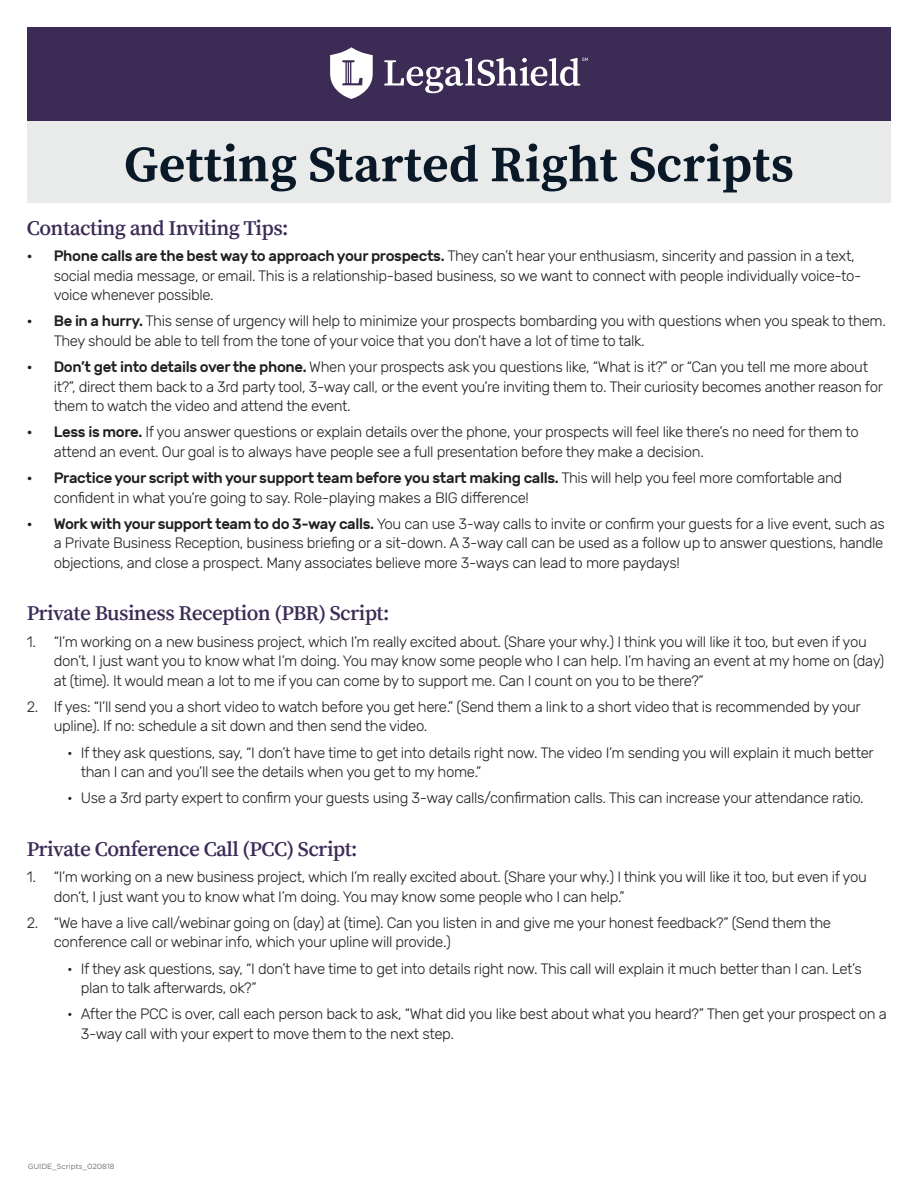
<style>
.page{position:relative;width:918px;height:1188px;background:#fff}
.page>*{position:absolute;margin:0;border:0;box-sizing:border-box;transform-origin:0 0}
.t1{font:700 51px "Source Serif Pro";color:#0a1928}
.t2{font:600 21px "Source Serif Pro";letter-spacing:-.025em;color:#3b2b55}
.t3{font:300 15px/19.5px "Rubik";letter-spacing:-.025em;color:#231f20}
.t4{font:7.5px "Gotham";color:#6c6d70}
.s1{font-weight:500}
</style>
<div class="page">
<div style="left:27px;top:27px;width:864px;height:95px;background:#3b2b55"></div>
<svg style="left:330px;top:47px;width:43px;height:52px"></svg>
<svg style="left:384px;top:58px;width:204px;height:35px"></svg>
<div style="left:27px;top:122px;width:864px;height:81px;background:#e9eaea"></div>
<p class="t1" style="left:124px;top:134px;width:671px">Getting Started Right Scripts</p>
<p class="t2" style="left:27px;top:216px;width:263px">Contacting and Inviting Tips:</p>
<p class="t3" style="left:54px;top:247px;width:809px;text-indent:-27px"><span class="s1">• Phone calls are the best way to approach your prospects.</span> They can’t hear your enthusiasm, sincerity and passion in a text, social media message, or email. This is a relationship-based business, so we want to connect with people individually voice-to&shy;voice whenever possible.</p>
<p class="t3" style="left:54px;top:312px;width:834px;text-indent:-27px"><span class="s1">• Be in a hurry.</span> This sense of urgency will help to minimize your prospects bombarding you with questions when you speak to them.<br>They should be able to tell from the tone of your voice that you don’t have a lot of time to talk.</p>
<p class="t3" style="left:54px;top:358px;width:831px;text-indent:-27px"><span class="s1">• Don’t get into details over the phone.</span> When your prospects ask you questions like, “What is it?” or “Can you tell me more about it?”, direct them back to a 3rd party tool, 3-way call, or the event you’re inviting them to. Their curiosity becomes another reason for them to watch the video and attend the event.</p>
<p class="t3" style="left:54px;top:423px;width:807px;text-indent:-27px"><span class="s1">• Less is more.</span> If you answer questions or explain details over the phone, your prospects will feel like there’s no need for them to attend an event. Our goal is to always have people see a full presentation before they make a decision.</p>
<p class="t3" style="left:54px;top:469px;width:790px;text-indent:-27px"><span class="s1">• Practice your script with your support team before you start making calls.</span> This will help you feel more comfortable and confident in what you’re going to say. Role-playing makes a BIG difference!</p>
<p class="t3" style="left:54px;top:514px;width:833px;text-align:justify;text-indent:-27px"><span class="s1">• Work with your support team to do 3-way calls.</span> You can use 3-way calls to invite or confirm your guests for a live event, such as a Private Business Reception, business briefing or a sit-down. A 3-way call can be used as a follow up to answer questions, handle objections, and close a prospect. Many associates believe more 3-ways can lead to more paydays!</p>
<p class="t2" style="left:27px;top:601px;width:364px">Private Business Reception (PBR) Script:</p>
<p class="t3" style="left:54px;top:632px;width:832px;text-indent:-27px">1. “I’m working on a new business project, which I’m really excited about. (Share your why.) I think you will like it too, but even if you don’t, I just want you to know what I’m doing. You may know some people who I can help. I’m having an event at my home on (day) at (time). It would mean a lot to me if you can come by to support me. Can I count on you to be there?”</p>
<p class="t3" style="left:54px;top:697px;width:808px;text-indent:-27px">2. If yes: “I’ll send you a short video to watch before you get here.” (Send them a link to a short video that is recommended by your upline). If no: schedule a sit down and then send the video.</p>
<p class="t3" style="left:81px;top:743px;width:794px;text-indent:-14px">• If they ask questions, say, “I don’t have time to get into details right now. The video I’m sending you will explain it much better than I can and you’ll see the details when you get to my home.”</p>
<p class="t3" style="left:67px;top:789px;width:798px">• Use a 3rd party expert to confirm your guests using 3-way calls/confirmation calls. This can increase your attendance ratio.</p>
<p class="t2" style="left:27px;top:837px;width:332px">Private Conference Call (PCC) Script:</p>
<p class="t3" style="left:54px;top:868px;width:814px;text-indent:-27px">1. “I’m working on a new business project, which I’m really excited about. (Share your why.) I think you will like it too, but even if you don’t, I just want you to know what I’m doing. You may know some people who I can help.”</p>
<p class="t3" style="left:54px;top:913px;width:779px;text-indent:-27px">2. “We have a live call/webinar going on (day) at (time). Can you listen in and give me your honest feedback?” (Send them the conference call or webinar info, which your upline will provide.)</p>
<p class="t3" style="left:81px;top:959px;width:783px;text-indent:-14px">• If they ask questions, say, “I don’t have time to get into details right now. This call will explain it much better than I can. Let’s plan to talk afterwards, ok?”</p>
<p class="t3" style="left:81px;top:1005px;width:808px;text-indent:-14px">• After the PCC is over, call each person back to ask, “What did you like best about what you heard?” Then get your prospect on a<br>3-way call with your expert to move them to the next step.</p>
<p class="t4" style="left:28px;top:1161px;width:88px">GUIDE_Scripts_020818</p>
</div>
